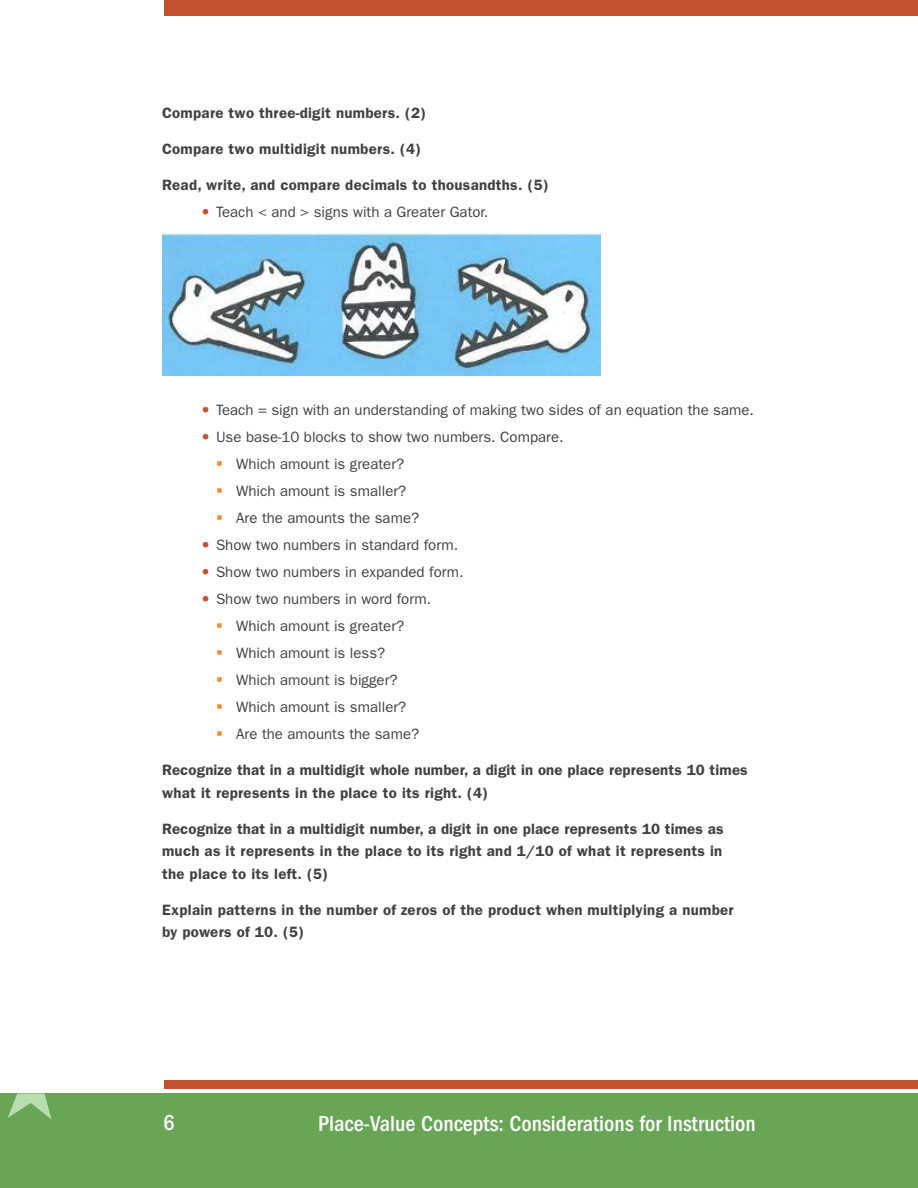
<style>
.page{position:relative;width:918px;height:1188px;background:#fff}
.page>*{position:absolute;margin:0;border:0;box-sizing:border-box;transform-origin:0 0}
.t1{font:500 condensed 22.5px "ITC Franklin Gothic Std";color:#fff}
.t2{font:600 15px/22.5px "ITC Franklin Gothic Std";letter-spacing:.02em;color:#414042}
.t3{font:15px "ITC Franklin Gothic Std";color:#414042}
.s1{font-size:33px;color:#c45130}
.s2{color:#f68733}
</style>
<div class="page">
<div style="left:0;top:1094px;width:918px;height:94px;background:#68a555"></div>
<svg style="left:8px;top:1094px;width:44px;height:26px"></svg>
<div style="left:164px;top:1080px;width:754px;height:8px;background:#c45130"></div>
<div style="left:164px;top:0;width:754px;height:16px;background:#c45130"></div>
<img style="left:162px;top:233px;width:438px;height:142px">
<p class="t2" style="left:162px;top:102px;width:266px">Compare two three-digit numbers. (2)</p>
<p class="t2" style="left:162px;top:138px;width:261px">Compare two multidigit numbers. (4)</p>
<p class="t2" style="left:162px;top:174px;width:388px">Read, write, and compare decimals to thousandths. (5)</p>
<p class="t3" style="left:196px;top:204px;width:294px"><span class="s1">•</span>Teach &lt; and &gt; signs with a Greater Gator.</p>
<p class="t3" style="left:196px;top:402px;width:560px"><span class="s1">•</span>Teach = sign with an understanding of making two sides of an equation the same.</p>
<p class="t3" style="left:196px;top:429px;width:369px"><span class="s1">•</span>Use base-10 blocks to show two numbers. Compare.</p>
<p class="t3" style="left:216px;top:456px;width:190px"><span class="s2">▪</span> Which amount is greater?</p>
<p class="t3" style="left:216px;top:483px;width:192px"><span class="s2">▪</span> Which amount is smaller?</p>
<p class="t3" style="left:216px;top:510px;width:205px"><span class="s2">▪</span> Are the amounts the same?</p>
<p class="t3" style="left:196px;top:537px;width:264px"><span class="s1">•</span>Show two numbers in standard form.</p>
<p class="t3" style="left:196px;top:564px;width:269px"><span class="s1">•</span>Show two numbers in expanded form.</p>
<p class="t3" style="left:196px;top:591px;width:237px"><span class="s1">•</span>Show two numbers in word form.</p>
<p class="t3" style="left:216px;top:618px;width:190px"><span class="s2">▪</span> Which amount is greater?</p>
<p class="t3" style="left:216px;top:645px;width:171px"><span class="s2">▪</span> Which amount is less?</p>
<p class="t3" style="left:216px;top:672px;width:183px"><span class="s2">▪</span> Which amount is bigger?</p>
<p class="t3" style="left:216px;top:699px;width:192px"><span class="s2">▪</span> Which amount is smaller?</p>
<p class="t3" style="left:216px;top:726px;width:205px"><span class="s2">▪</span> Are the amounts the same?</p>
<p class="t2" style="left:162px;top:759px;width:587px">Recognize that in a multidigit whole number, a digit in one place represents 10 times what it represents in the place to its right. (4)</p>
<p class="t2" style="left:162px;top:817px;width:563px;text-align:justify">Recognize that in a multidigit number, a digit in one place represents 10 times as much as it represents in the place to its right and 1/10 of what it represents in the place to its left. (5)</p>
<p class="t2" style="left:162px;top:898px;width:573px">Explain patterns in the number of zeros of the product when multiplying a number by powers of 10. (5)</p>
<h1 class="t1" style="left:163px;top:1110px;width:13px">6</h1>
<h1 class="t1" style="left:318px;top:1110px;width:439px">Place-Value Concepts: Considerations for Instruction</h1>
</div>
